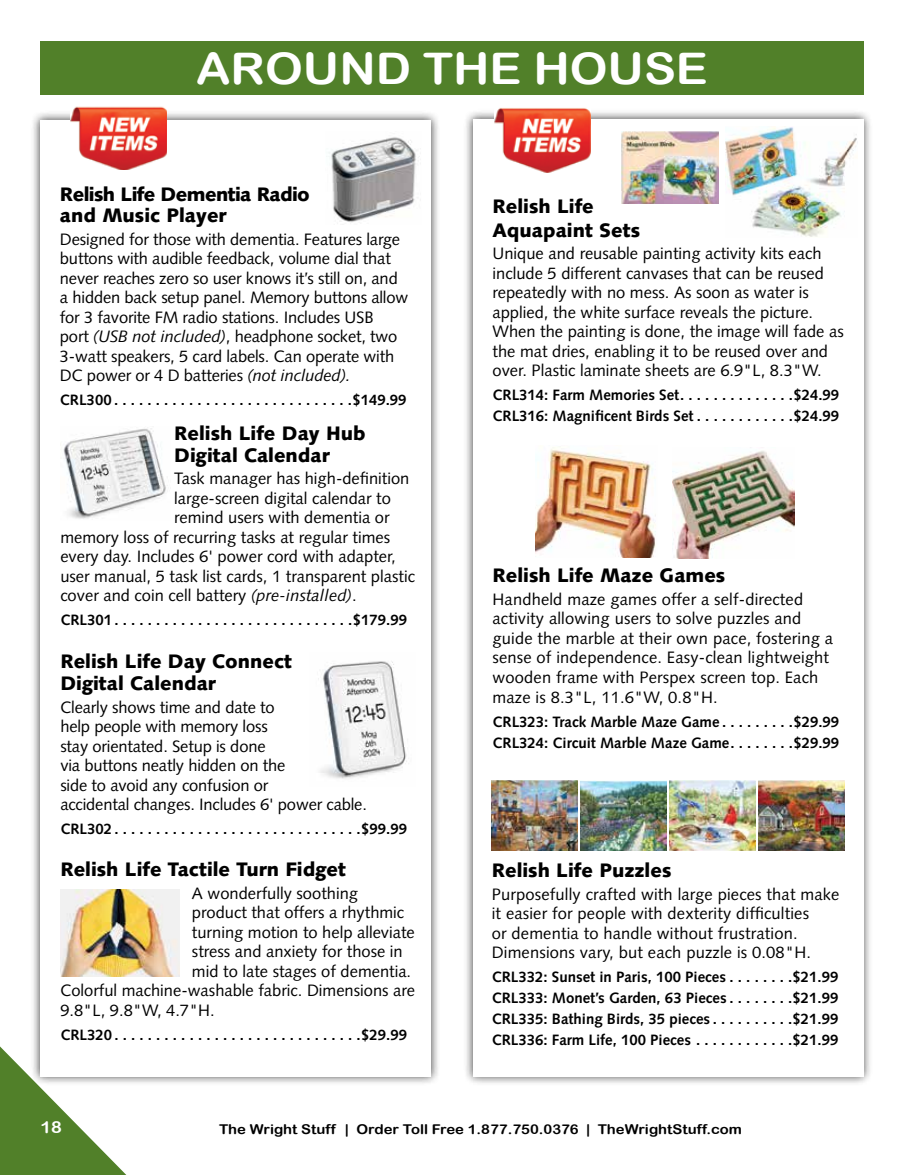
<style>
.page{position:relative;width:905px;height:1175px;background:#fff}
.page>*{position:absolute;margin:0;border:0;box-sizing:border-box;transform-origin:0 0}
.t1{font:43.5px "Arial Rounded MT Bold";color:#fff;scale:1.1 1}
.t2{font:900 19.5px/21.6px "Syntax LT Std";color:#000}
.t3{font:900 19.5px/21px "Syntax LT Std";letter-spacing:-.03em;color:#000}
.t4{font:16.5px/19.5px "Syntax LT Std";color:#000}
.t5{font:16.5px "Arial Rounded MT Bold";color:#fff;scale:1.1 1}
.t6{font:700 15px/21px "Syntax LT Std";color:#000}
.t7{font:13.5px "Arial Rounded MT Bold";color:#000;scale:1.1 1}
.s1{font-style:italic}
</style>
<div class="page">
<svg style="left:0;top:1046px;width:126px;height:128px"></svg>
<div style="left:40px;top:42px;width:823px;height:53px;background:#518029"></div>
<div style="left:31px;top:111px;width:409px;height:975px;background:#000;opacity:.75"></div>
<div style="left:40px;top:120px;width:390px;height:956px;background:#fff"></div>
<img style="left:70px;top:106px;width:96px;height:64px">
<img style="left:329px;top:137px;width:91px;height:85px">
<img style="left:63px;top:428px;width:105px;height:91px">
<img style="left:318px;top:661px;width:89px;height:118px">
<div style="left:463px;top:109px;width:409px;height:977px;background:#000;opacity:.75"></div>
<div style="left:473px;top:119px;width:390px;height:957px;background:#fff"></div>
<img style="left:725px;top:126px;width:132px;height:111px">
<img style="left:621px;top:132px;width:97px;height:72px">
<img style="left:492px;top:780px;width:85px;height:70px">
<img style="left:580px;top:780px;width:86px;height:70px">
<img style="left:669px;top:780px;width:86px;height:70px">
<img style="left:758px;top:780px;width:86px;height:70px">
<img style="left:494px;top:108px;width:96px;height:65px">
<img style="left:535px;top:447px;width:121px;height:110px">
<img style="left:672px;top:450px;width:122px;height:108px">
<img style="left:61px;top:889px;width:118px;height:87px">
<h1 class="t1" style="left:196px;top:43px;width:466px">AROUND THE HOUSE</h1>
<p class="t3" style="left:60px;top:184px;width:251px">Relish Life Dementia Radio and Music Player</p>
<p class="t4" style="left:60px;top:229px;width:350px">Designed for those with dementia. Features large buttons with audible feedback, volume dial that never reaches zero so user knows it’s still on, and a hidden back setup panel. Memory buttons allow for 3 favorite FM radio stations. Includes USB<br>port <span class="s1">(USB not included)</span>, headphone socket, two 3-watt speakers, 5 card labels. Can operate with DC power or 4 D batteries <span class="s1">(not included).</span></p>
<p class="t6" style="left:60px;top:389px;width:348px">CRL300 . . . . . . . . . . . . . . . . . . . . . . . . . . . . $149.99</p>
<p class="t2" style="left:174px;top:422px;width:193px">Relish Life Day Hub<br>Digital Calendar</p>
<p class="t4" style="left:174px;top:469px;width:237px">Task manager has high-definition</p>
<p class="t4" style="left:174px;top:488px;width:218px">large-screen digital calendar to</p>
<p class="t4" style="left:174px;top:508px;width:217px">remind users with dementia or</p>
<p class="t4" style="left:60px;top:527px;width:331px">memory loss of recurring tasks at regular times</p>
<p class="t4" style="left:60px;top:547px;width:337px">every day. Includes 6' power cord with adapter,</p>
<p class="t4" style="left:60px;top:566px;width:356px">user manual, 5 task list cards, 1 transparent plastic</p>
<p class="t4" style="left:60px;top:586px;width:298px">cover and coin cell battery <span class="s1">(pre-installed)</span>.</p>
<p class="t6" style="left:60px;top:610px;width:348px">CRL301 . . . . . . . . . . . . . . . . . . . . . . . . . . . . $179.99</p>
<p class="t2" style="left:60px;top:651px;width:233px">Relish Life Day Connect<br>Digital Calendar</p>
<p class="t4" style="left:60px;top:697px;width:308px">Clearly shows time and date to<br>help people with memory loss<br>stay orientated. Setup is done<br>via buttons neatly hidden on the<br>side to avoid any confusion or<br>accidental changes. Includes 6' power cable.</p>
<p class="t6" style="left:60px;top:818px;width:348px">CRL302 . . . . . . . . . . . . . . . . . . . . . . . . . . . . . $99.99</p>
<p class="t2" style="left:60px;top:859px;width:287px">Relish Life Tactile Turn Fidget</p>
<p class="t4" style="left:192px;top:883px;width:167px">A wonderfully soothing</p>
<p class="t4" style="left:192px;top:903px;width:214px">product that offers a rhythmic</p>
<p class="t4" style="left:192px;top:922px;width:224px">turning motion to help alleviate</p>
<p class="t4" style="left:192px;top:942px;width:212px">stress and anxiety for those in</p>
<p class="t4" style="left:192px;top:961px;width:221px">mid to late stages of dementia.</p>
<p class="t4" style="left:60px;top:981px;width:356px">Colorful machine-washable fabric. Dimensions are</p>
<p class="t4" style="left:60px;top:1000px;width:156px">9.8"L, 9.8"W, 4.7"H.</p>
<p class="t6" style="left:60px;top:1024px;width:348px">CRL320 . . . . . . . . . . . . . . . . . . . . . . . . . . . . . $29.99</p>
<p class="t2" style="left:492px;top:194px;width:149px;line-height:24px">Relish Life<br>Aquapaint Sets</p>
<p class="t4" style="left:492px;top:244px;width:353px">Unique and reusable painting activity kits each include 5 different canvases that can be reused repeatedly with no mess. As soon as water is applied, the white surface reveals the picture.<br>When the painting is done, the image will fade as the mat dries, enabling it to be reused over and over. Plastic laminate sheets are 6.9"L, 8.3"W.</p>
<p class="t6" style="left:492px;top:385px;width:348px">CRL314: Farm Memories Set . . . . . . . . . . . . . $24.99<br>CRL316: Magnificent Birds Set . . . . . . . . . . . $24.99</p>
<p class="t2" style="left:492px;top:565px;width:234px">Relish Life Maze Games</p>
<p class="t4" style="left:492px;top:589px;width:342px">Handheld maze games offer a self-directed activity allowing users to solve puzzles and guide the marble at their own pace, fostering a sense of independence. Easy-clean lightweight wooden frame with Perspex screen top. Each maze is 8.3"L, 11.6"W, 0.8"H.</p>
<p class="t6" style="left:492px;top:711px;width:348px">CRL323: Track Marble Maze Game . . . . . . . . $29.99<br>CRL324: Circuit Marble Maze Game . . . . . . . $29.99</p>
<p class="t2" style="left:492px;top:859px;width:181px">Relish Life Puzzles</p>
<p class="t4" style="left:492px;top:884px;width:349px">Purposefully crafted with large pieces that make it easier for people with dexterity difficulties<br>or dementia to handle without frustration.<br>Dimensions vary, but each puzzle is 0.08"H.</p>
<p class="t6" style="left:492px;top:966px;width:348px;text-align:justify">CRL332: Sunset in Paris, 100 Pieces . . . . . . . $21.99<br>CRL333: Monet’s Garden, 63 Pieces . . . . . . . $21.99<br>CRL335: Bathing Birds, 35 pieces . . . . . . . . . $21.99<br>CRL336: Farm Life, 100 Pieces . . . . . . . . . . . $21.99</p>
<p class="t5" style="left:40px;top:1116px;width:21px">18</p>
<p class="t7" style="left:219px;top:1120px;width:477px">The Wright Stuff | Order Toll Free 1.877.750.0376 | TheWrightStuff.com</p>
</div>
